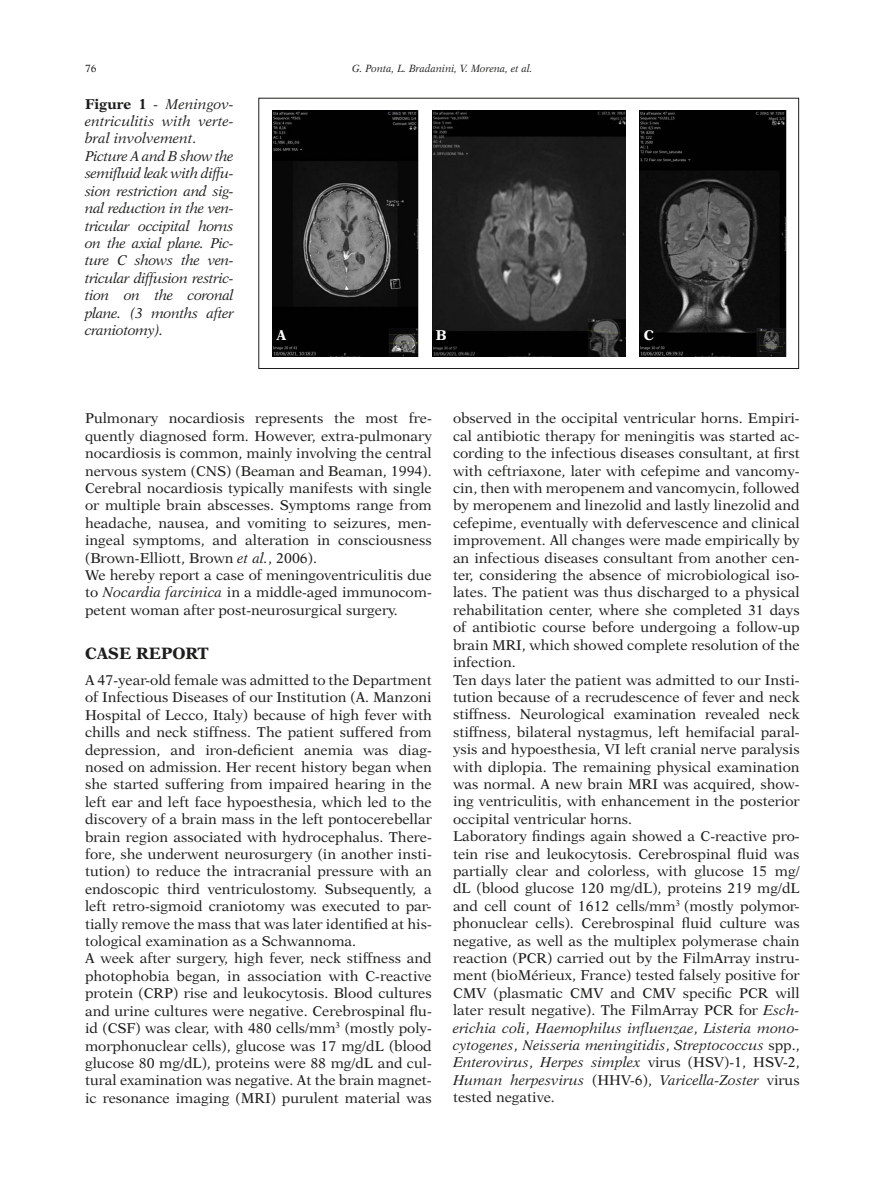
<style>
.page{position:relative;width:872px;height:1191px;background:#fff}
.page>*{position:absolute;margin:0;border:0;box-sizing:border-box;transform-origin:0 0}
.t1{font:700 16.5px "New Aster LT Std";color:#1d1d1b}
.t2{font:14.25px/17.4px "New Aster LT Std";color:#1d1d1b}
.t3{font:italic 14.25px/17.4px "New Aster LT Std";letter-spacing:-.03em;color:#1d1d1b}
.t4{font:700 14.25px "New Aster LT Std";color:#fff}
.t5{font:italic 10.5px "New Aster LT Std";color:#1d1d1b;scale:.95 1}
.t6{font:10.5px "New Aster LT Std";color:#1d1d1b}
.s1{font-weight:700;font-style:normal}
.s2{font-style:italic}
</style>
<div class="page">
<div style="left:258px;top:98px;width:541px;height:271px;border:1px solid #1d1d1b"></div>
<img style="left:272px;top:111px;width:146px;height:245px">
<img style="left:432px;top:111px;width:193px;height:245px">
<img style="left:640px;top:111px;width:146px;height:245px">
<p class="t6" style="left:85px;top:62px;width:13px">76</p>
<p class="t5" style="left:352px;top:62px;width:191px">G. Ponta, L. Bradanini, V. Morena, et al.</p>
<p class="t3" style="left:85px;top:95px;width:150px"><span class="s1">Figure 1</span> - Meningov&shy;entriculitis with verte&shy;bral involvement.<br>Picture A and B show the semifluid leak with diffu&shy;sion restriction and sig&shy;nal reduction in the ven&shy;tricular occipital horns on the axial plane. Pic&shy;ture C shows the ven&shy;tricular diffusion restric&shy;tion on the coronal plane. (3 months after craniotomy).</p>
<p class="t4" style="left:276px;top:327px;width:12px">A</p>
<p class="t4" style="left:436px;top:327px;width:12px">B</p>
<p class="t4" style="left:644px;top:327px;width:12px">C</p>
<p class="t2" style="left:85px;top:410px;width:348px">Pulmonary nocardiosis represents the most fre&shy;quently diagnosed form. However, extra-pulmonary nocardiosis is common, mainly involving the central nervous system (CNS) (Beaman and Beaman, 1994).<br>Cerebral nocardiosis typically manifests with single or multiple brain abscesses. Symptoms range from headache, nausea, and vomiting to seizures, men&shy;ingeal symptoms, and alteration in consciousness (Brown-Elliott, Brown <span class="s2">et al.</span>, 2006).<br>We hereby report a case of meningoventriculitis due to <span class="s2">Nocardia farcinica</span> in a middle-aged immunocom&shy;petent woman after post-neurosurgical surgery.</p>
<p class="t1" style="left:85px;top:643px;width:125px">CASE REPORT</p>
<p class="t2" style="left:85px;top:671px;width:348px">A 47-year-old female was admitted to the Department of Infectious Diseases of our Institution (A. Manzoni Hospital of Lecco, Italy) because of high fever with chills and neck stiffness. The patient suffered from depression, and iron-deficient anemia was diag&shy;nosed on admission. Her recent history began when she started suffering from impaired hearing in the left ear and left face hypoesthesia, which led to the discovery of a brain mass in the left pontocerebellar brain region associated with hydrocephalus. There&shy;fore, she underwent neurosurgery (in another insti&shy;tution) to reduce the intracranial pressure with an endoscopic third ventriculostomy. Subsequently, a left retro-sigmoid craniotomy was executed to par&shy;tially remove the mass that was later identified at his&shy;tological examination as a Schwannoma.<br>A week after surgery, high fever, neck stiffness and photophobia began, in association with C-reactive protein (CRP) rise and leukocytosis. Blood cultures and urine cultures were negative. Cerebrospinal flu&shy;id (CSF) was clear, with 480 cells/mm<sup>3</sup> (mostly poly&shy;morphonuclear cells), glucose was 17 mg/dL (blood glucose 80 mg/dL), proteins were 88 mg/dL and cul&shy;tural examination was negative. At the brain magnet&shy;ic resonance imaging (MRI) purulent material was</p>
<p class="t2" style="left:453px;top:410px;width:348px">observed in the occipital ventricular horns. Empiri&shy;cal antibiotic therapy for meningitis was started ac&shy;cording to the infectious diseases consultant, at first with ceftriaxone, later with cefepime and vancomy&shy;cin, then with meropenem and vancomycin, followed by meropenem and linezolid and lastly linezolid and cefepime, eventually with defervescence and clinical improvement. All changes were made empirically by an infectious diseases consultant from another cen&shy;ter, considering the absence of microbiological iso&shy;lates. The patient was thus discharged to a physical rehabilitation center, where she completed 31 days of antibiotic course before undergoing a follow-up brain MRI, which showed complete resolution of the infection.<br>Ten days later the patient was admitted to our Insti&shy;tution because of a recrudescence of fever and neck stiffness. Neurological examination revealed neck stiffness, bilateral nystagmus, left hemifacial paral&shy;ysis and hypoesthesia, VI left cranial nerve paralysis with diplopia. The remaining physical examination was normal. A new brain MRI was acquired, show&shy;ing ventriculitis, with enhancement in the posterior occipital ventricular horns.<br>Laboratory findings again showed a C-reactive pro&shy;tein rise and leukocytosis. Cerebrospinal fluid was partially clear and colorless, with glucose 15 mg/ dL (blood glucose 120 mg/dL), proteins 219 mg/dL and cell count of 1612 cells/mm<sup>3</sup> (mostly polymor&shy;phonuclear cells). Cerebrospinal fluid culture was negative, as well as the multiplex polymerase chain reaction (PCR) carried out by the FilmArray instru&shy;ment (bioMérieux, France) tested falsely positive for CMV (plasmatic CMV and CMV specific PCR will later result negative). The FilmArray PCR for <span class="s2">Esch&shy;erichia coli</span>, <span class="s2">Haemophilus influenzae</span>, <span class="s2">Listeria mono&shy;cytogenes</span>, <span class="s2">Neisseria meningitidis</span>, <span class="s2">Streptococcus</span> spp., <span class="s2">Enterovirus</span>, <span class="s2">Herpes simplex</span> virus (HSV)-1, HSV-2, <span class="s2">Human herpesvirus</span> (HHV-6), <span class="s2">Varicella-Zoster</span> virus tested negative.</p>
</div>
